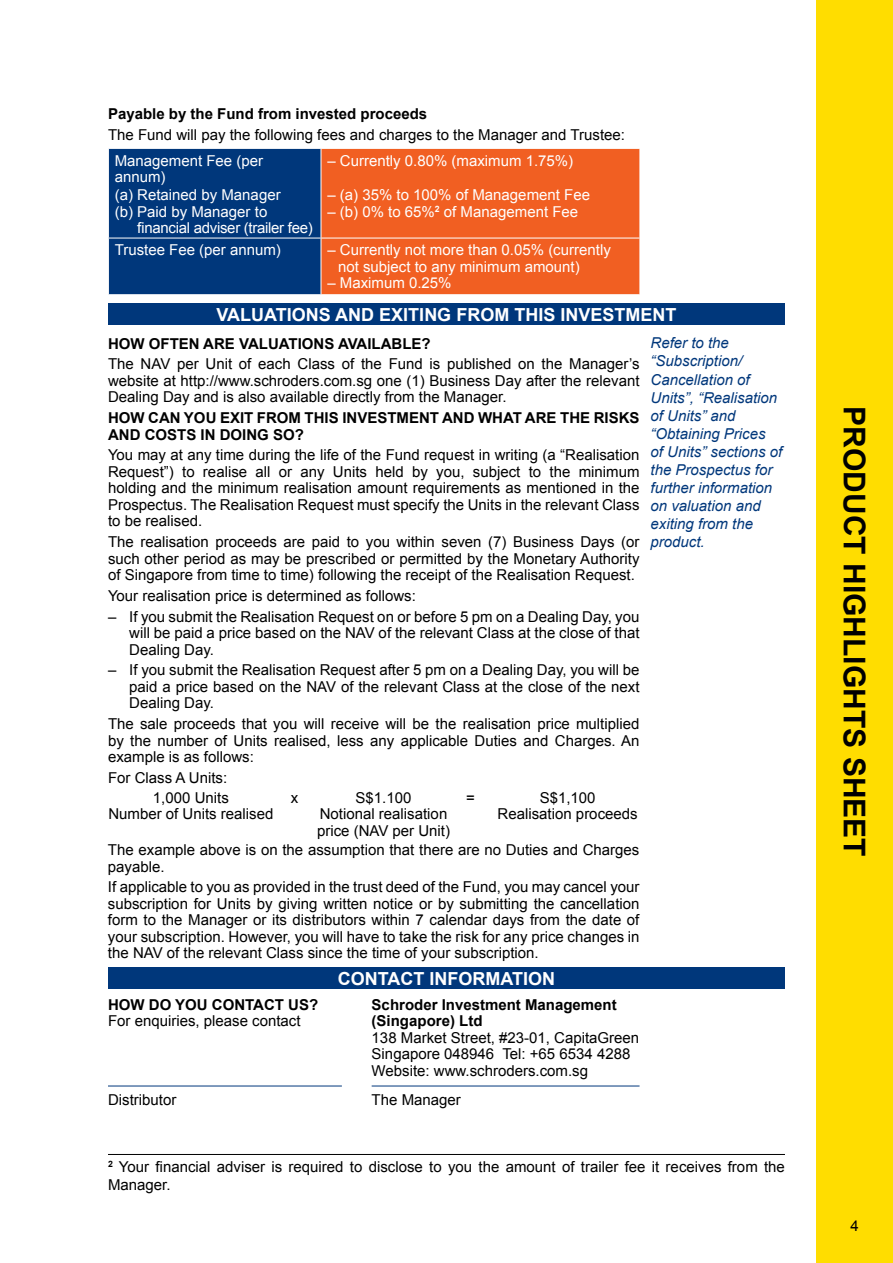
<style>
.page{position:relative;width:893px;height:1263px;background:#fff}
.page>*{position:absolute;margin:0;border:0;box-sizing:border-box;transform-origin:0 0}
.t1{font:700 30px "Arial";color:#000}
.t2{font:700 18px "Arial";color:#fff}
.t3{font:15px/16.5px "Arial";color:#000;text-align:justify}
.t4{font:15px/16.5px "Arial";color:#fff}
.t5{font:700 15px/16.5px "Arial";color:#000}
.t6{font:italic 15px/18px "Arial";color:#00377b}
.t7{font:15px "Arial";letter-spacing:-.02em;color:#fff}
</style>
<div class="page">
<div style="left:816px;top:0;width:77px;height:1263px;background:#fd0"></div>
<div style="left:109px;top:149px;width:212px;height:145px;background:#00377b"></div>
<div style="left:322px;top:149px;width:317px;height:145px;background:#f15f22"></div>
<hr style="left:108px;top:238px;width:213px;height:1px;background:#fff">
<hr style="left:321px;top:238px;width:319px;height:1px;background:#fff">
<hr style="left:108px;top:1154px;width:677px;height:1px;background:#000">
<div style="left:108px;top:304px;width:677px;height:21px;background:#00377b"></div>
<div style="left:108px;top:968px;width:677px;height:21px;background:#00377b"></div>
<hr style="left:108px;top:1086px;width:234px;height:1px;background:#00377b">
<hr style="left:372px;top:1086px;width:267px;height:1px;background:#00377b">
<p class="t5" style="left:108px;top:106px;width:321px">Payable by the Fund from invested proceeds</p>
<p class="t3" style="left:108px;top:126px;width:518px">The Fund will pay the following fees and charges to the Manager and Trustee:</p>
<p class="t4" style="left:115px;top:152px;width:150px">Management Fee (per annum)</p>
<p class="t4" style="left:115px;top:187px;width:167px">(a) Retained by Manager</p>
<p class="t4" style="left:115px;top:203px;width:154px">(b) Paid by Manager to</p>
<p class="t7" style="left:137px;top:218px;width:177px">financial adviser (trailer fee)</p>
<p class="t4" style="left:327px;top:152px;width:247px">– Currently 0.80% (maximum 1.75%)</p>
<p class="t4" style="left:327px;top:187px;width:264px">– (a) 35% to 100% of Management Fee</p>
<p class="t4" style="left:327px;top:203px;width:252px">– (b) 0% to 65%<sup>2</sup> of Management Fee</p>
<p class="t4" style="left:115px;top:242px;width:168px">Trustee Fee (per annum)</p>
<p class="t4" style="left:338px;top:242px;width:274px;text-indent:-11px">– Currently not more than 0.05% (currently not subject to any minimum amount)</p>
<p class="t4" style="left:327px;top:275px;width:126px">– Maximum 0.25%</p>
<p class="t2" style="left:217px;top:303px;width:461px">VALUATIONS AND EXITING FROM THIS INVESTMENT</p>
<p class="t5" style="left:108px;top:336px;width:324px">HOW OFTEN ARE VALUATIONS AVAILABLE?</p>
<p class="t3" style="left:108px;top:356px;width:533px">The NAV per Unit of each Class of the Fund is published on the Manager’s website at http://www.schroders.com.sg one (1) Business Day after the relevant Dealing Day and is also available directly from the Manager.</p>
<p class="t5" style="left:108px;top:410px;width:533px">HOW CAN YOU EXIT FROM THIS INVESTMENT AND WHAT ARE THE RISKS<br>AND COSTS IN DOING SO?</p>
<p class="t3" style="left:108px;top:447px;width:533px">You may at any time during the life of the Fund request in writing (a “Realisation Request”) to realise all or any Units held by you, subject to the minimum holding and the minimum realisation amount requirements as mentioned in the Prospectus. The Realisation Request must specify the Units in the relevant Class to be realised.</p>
<p class="t3" style="left:108px;top:534px;width:533px">The realisation proceeds are paid to you within seven (7) Business Days (or such other period as may be prescribed or permitted by the Monetary Authority of Singapore from time to time) following the receipt of the Realisation Request.</p>
<p class="t3" style="left:108px;top:587px;width:309px">Your realisation price is determined as follows:</p>
<p class="t3" style="left:129px;top:608px;width:512px;text-indent:-21px">– If you submit the Realisation Request on or before 5 pm on a Dealing Day, you will be paid a price based on the NAV of the relevant Class at the close of that Dealing Day.</p>
<p class="t3" style="left:129px;top:662px;width:512px;text-indent:-21px">– If you submit the Realisation Request after 5 pm on a Dealing Day, you will be paid a price based on the NAV of the relevant Class at the close of the next Dealing Day.</p>
<p class="t3" style="left:108px;top:716px;width:533px">The sale proceeds that you will receive will be the realisation price multiplied by the number of Units realised, less any applicable Duties and Charges. An example is as follows:</p>
<p class="t3" style="left:108px;top:769px;width:121px">For Class A Units:</p>
<p class="t6" style="left:651px;top:334px;width:133px">Refer to the “Subscription/<br>Cancellation of<br>Units”, “Realisation of Units” and “Obtaining Prices<br>of Units” sections of the Prospectus for further information on valuation and exiting from the product.</p>
<p class="t3" style="left:108px;top:789px;width:167px;text-align:center">1,000 Units<br>Number of Units realised</p>
<p class="t3" style="left:317px;top:789px;width:135px;text-align:center">S$1.100<br>Notional realisation price (NAV per Unit)</p>
<p class="t3" style="left:498px;top:789px;width:142px;text-align:center">S$1,100<br>Realisation proceeds</p>
<p class="t3" style="left:291px;top:789px;width:9px">x</p>
<p class="t3" style="left:466px;top:789px;width:10px">=</p>
<p class="t3" style="left:108px;top:842px;width:533px">The example above is on the assumption that there are no Duties and Charges payable.</p>
<p class="t3" style="left:108px;top:879px;width:533px">If applicable to you as provided in the trust deed of the Fund, you may cancel your subscription for Units by giving written notice or by submitting the cancellation form to the Manager or its distributors within 7 calendar days from the date of your subscription. However, you will have to take the risk for any price changes in the NAV of the relevant Class since the time of your subscription.</p>
<p class="t2" style="left:338px;top:967px;width:219px">CONTACT INFORMATION</p>
<p class="t5" style="left:372px;top:997px;width:247px">Schroder Investment Management (Singapore) Ltd</p>
<p class="t3" style="left:372px;top:1029px;width:269px;text-align:left">138 Market Street, #23-01, CapitaGreen<br>Singapore 048946 Tel: +65 6534 4288<br>Website: www.schroders.com.sg</p>
<p class="t3" style="left:108px;top:1092px;width:70px">Distributor</p>
<p class="t3" style="left:372px;top:1092px;width:91px">The Manager</p>
<p class="t5" style="left:108px;top:997px;width:212px">HOW DO YOU CONTACT US?</p>
<p class="t3" style="left:108px;top:1013px;width:194px">For enquiries, please contact</p>
<p class="t3" style="left:108px;top:1158px;width:678px;line-height:18px"><sup>2</sup> Your financial adviser is required to disclose to you the amount of trailer fee it receives from the<br>Manager.</p>
<h1 class="t1" style="left:874px;top:406px;width:452px;rotate:90deg">PRODUCT HIGHLIGHTS SHEET</h1>
<p class="t3" style="left:850px;top:1218px;width:10px">4</p>
</div>
